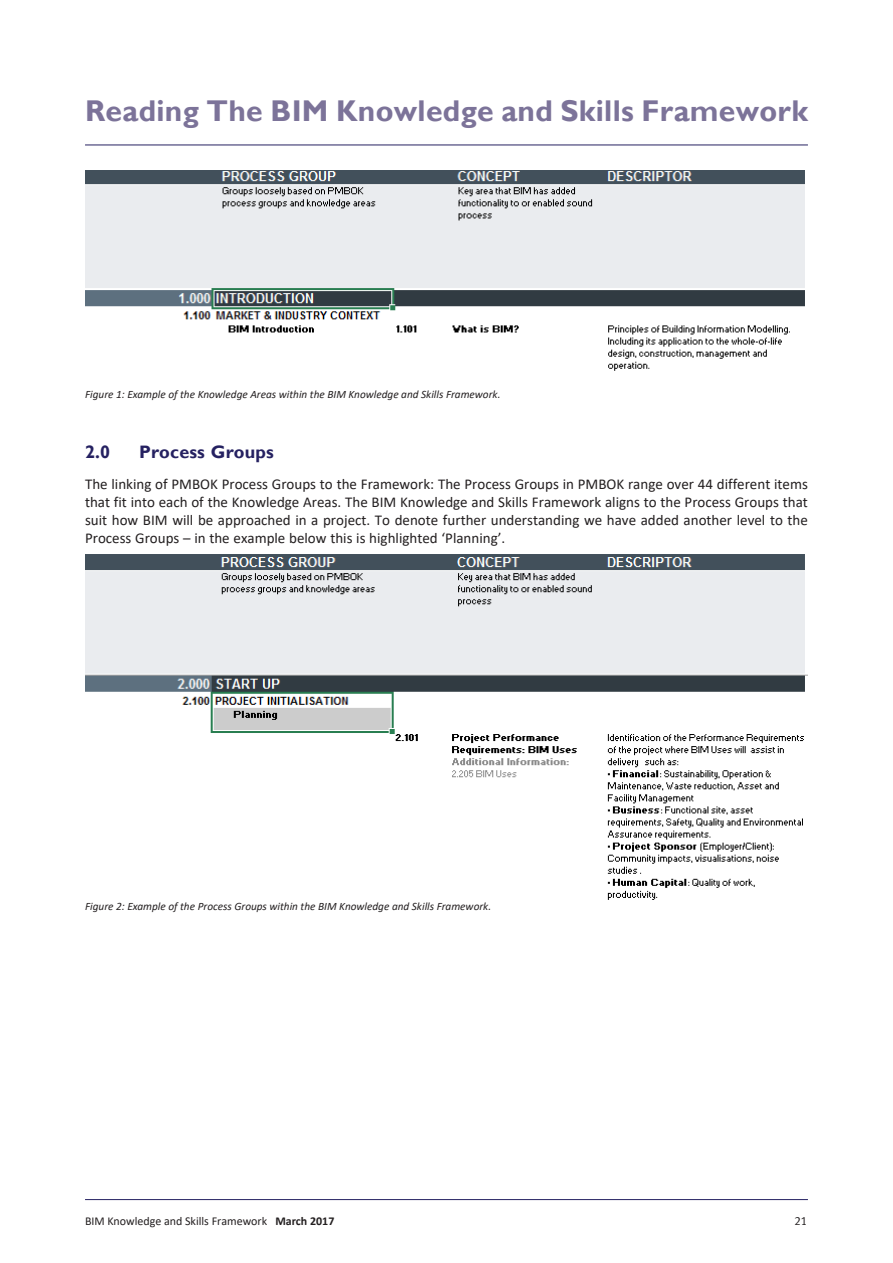
<style>
.page{position:relative;width:893px;height:1263px;background:#fff}
.page>*{position:absolute;margin:0;border:0;box-sizing:border-box;transform-origin:0 0}
.Heading_1{font:700 30px "Gill Sans";letter-spacing:.01em;color:#7c7399}
.Heading_2{font:700 18px "Gill Sans";letter-spacing:.01em;color:#252161}
.t1{font:15px/18px "Calibri";color:#231f20;text-align:justify}
.t2{font:12px "Calibri";color:#231f20}
.t3{font:12px "Meta Correspondence OT";color:#231f20}
.t4{font:italic 11.25px "Calibri";color:#231f20}
.s1{font-weight:700}
</style>
<div class="page">
<hr style="left:85px;top:1199px;width:723px;height:1px;background:#252161">
<hr style="left:85px;top:145px;width:723px;height:1px;background:#252161">
<img style="left:85px;top:554px;width:723px;height:346px">
<img style="left:85px;top:170px;width:720px;height:201px">
<p class="Heading_1" style="left:85px;top:92px;width:724px">Reading The BIM Knowledge and Skills Framework</p>
<p class="t4" style="left:85px;top:387px;width:417px">Figure 1: Example of the Knowledge Areas within the BIM Knowledge and Skills Framework.</p>
<p class="Heading_2" style="left:85px;top:441px;width:27px">2.0</p>
<p class="Heading_2" style="left:139px;top:441px;width:136px">Process Groups</p>
<p class="t1" style="left:85px;top:474px;width:724px">The linking of PMBOK Process Groups to the Framework: The Process Groups in PMBOK range over 44 different items that fit into each of the Knowledge Areas. The BIM Knowledge and Skills Framework aligns to the Process Groups that suit how BIM will be approached in a project. To denote further understanding we have added another level to the Process Groups – in the example below this is highlighted ‘Planning’.</p>
<p class="t4" style="left:85px;top:898px;width:408px">Figure 2: Example of the Process Groups within the BIM Knowledge and Skills Framework.</p>
<p class="t2" style="left:85px;top:1213px;width:251px">BIM Knowledge and Skills Framework <span class="s1">March 2017</span></p>
<p class="t3" style="left:794px;top:1214px;width:15px">21</p>
</div>
